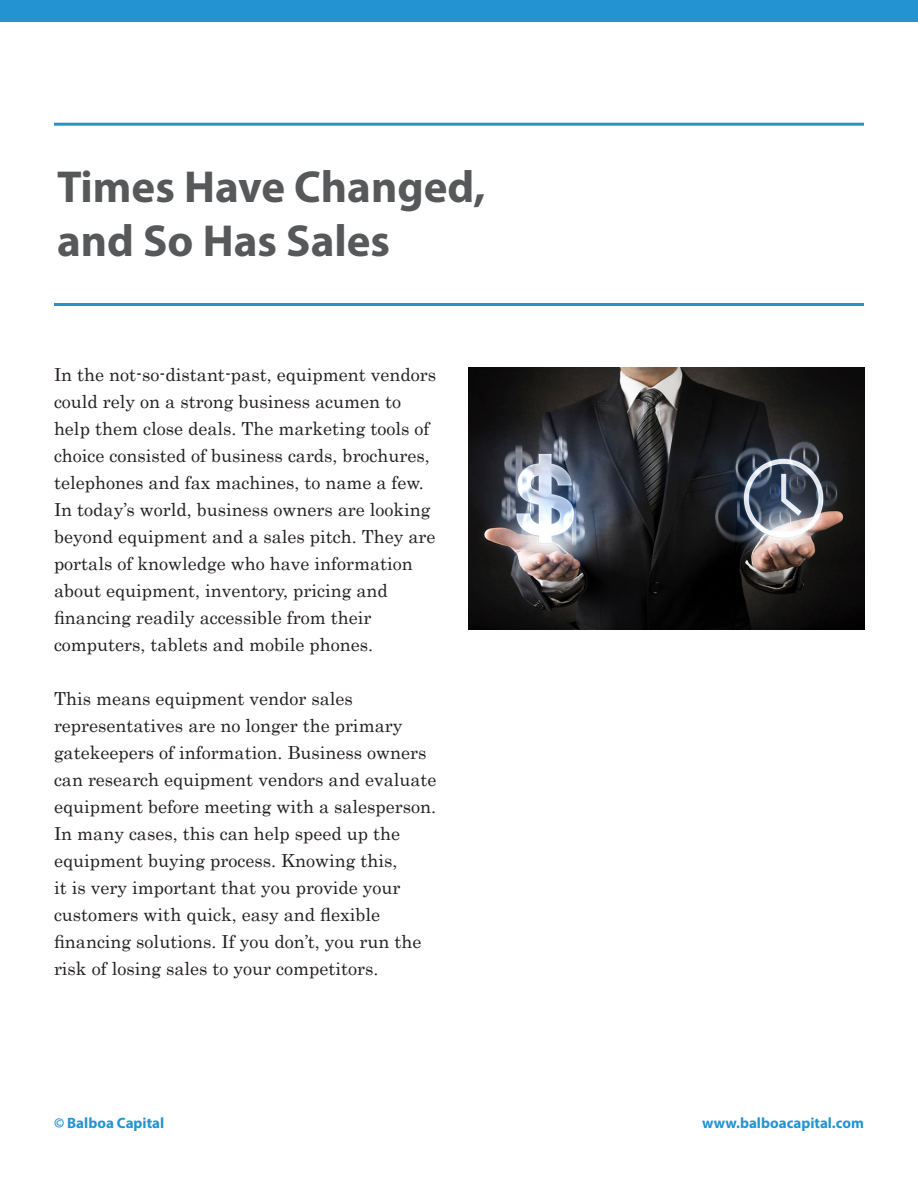
<style>
.page{position:relative;width:918px;height:1188px;background:#fff}
.page>*{position:absolute;margin:0;border:0;box-sizing:border-box;transform-origin:0 0}
.t1{font:700 45px/54px "Myriad Pro";color:#57585a}
.t2{font:18px/27px "Century";color:#231f20}
.t3{font:700 15px "Myriad Pro";color:#2393d1}
</style>
<div class="page">
<div style="left:0;top:0;width:918px;height:22px;background:#2393d1"></div>
<hr style="left:54px;top:123px;width:810px;height:3px;background:#2393d1">
<hr style="left:54px;top:303px;width:810px;height:3px;background:#2393d1">
<img style="left:468px;top:367px;width:396px;height:263px">
<p class="t1" style="left:57px;top:159px;width:430px">Times Have Changed, and So Has Sales</p>
<p class="t2" style="left:54px;top:359px;width:384px">In the not-so-distant-past, equipment vendors could rely on a strong business acumen to help them close deals. The marketing tools of choice consisted of business cards, brochures, telephones and fax machines, to name a few.<br>In today’s world, business owners are looking beyond equipment and a sales pitch. They are portals of knowledge who have information about equipment, inventory, pricing and financing readily accessible from their computers, tablets and mobile phones.</p>
<p class="t2" style="left:54px;top:683px;width:384px">This means equipment vendor sales representatives are no longer the primary gatekeepers of information. Business owners can research equipment vendors and evaluate equipment before meeting with a salesperson.<br>In many cases, this can help speed up the equipment buying process. Knowing this,<br>it is very important that you provide your customers with quick, easy and flexible financing solutions. If you don’t, you run the risk of losing sales to your competitors.</p>
<p class="t3" style="left:54px;top:1113px;width:112px">© Balboa Capital</p>
<p class="t3" style="left:702px;top:1113px;width:163px">www.balboacapital.com</p>
</div>
